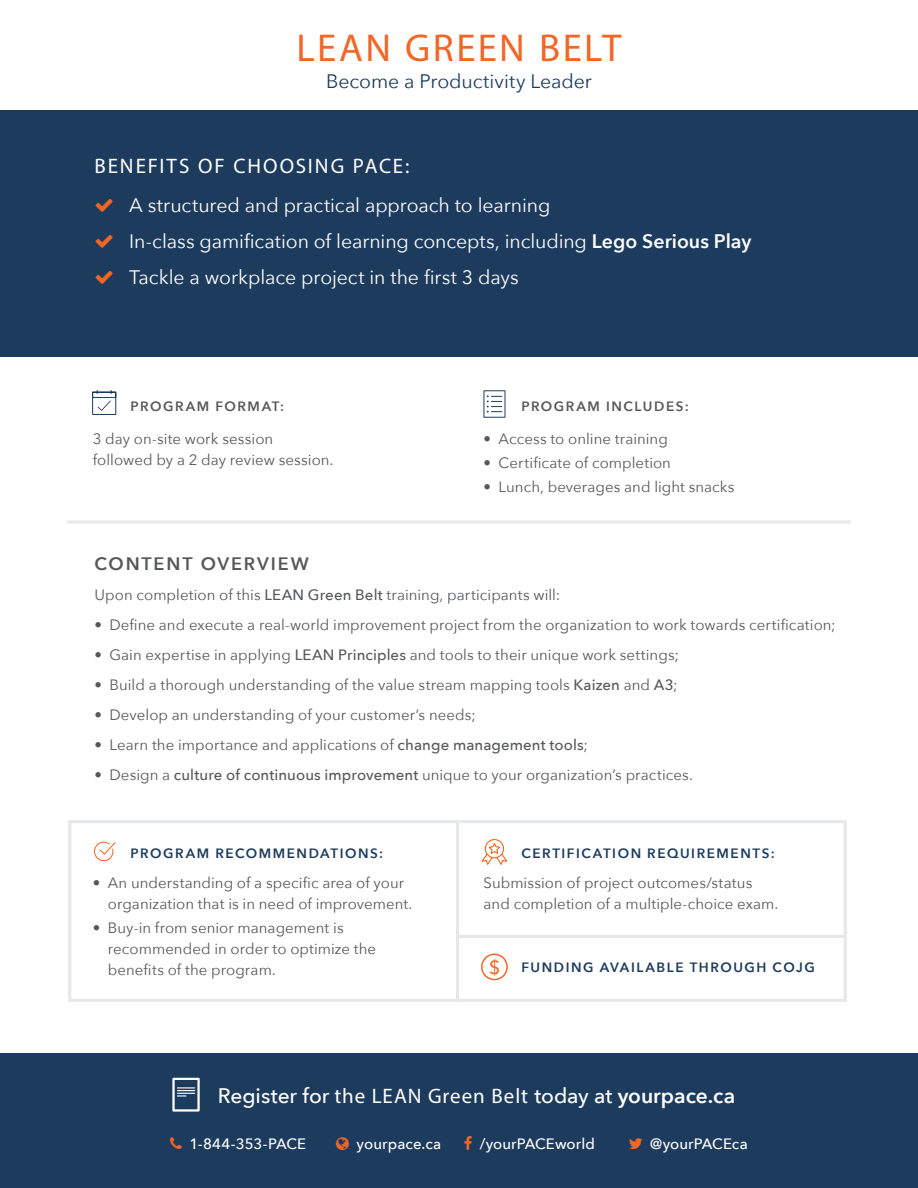
<style>
.page{position:relative;width:918px;height:1188px;background:#fff}
.page>*{position:absolute;margin:0;border:0;box-sizing:border-box;transform-origin:0 0}
.t1{font:39px "Myriad Pro";letter-spacing:.06em;color:#f26626}
.t2{font:500 21px "Avenir Next";letter-spacing:-.005em;color:#fff}
.t3{font:21px "Myriad Pro";letter-spacing:.09em;color:#fff}
.t4{font:19.5px "Avenir Next";letter-spacing:-.005em;color:#fff}
.t5{font:19.5px "Avenir Next";letter-spacing:-.005em;color:#1d3b5d}
.t6{font:500 19.05px "Avenir Next";color:#f26626}
.t7{font:600 18px "Avenir Next";letter-spacing:.105em;color:#57585a}
.t8{font:15px/21px "Avenir Next";letter-spacing:.005em;color:#57585a}
.t9{font:500 15px "Avenir Next";letter-spacing:.005em;color:#fff}
.t10{font:600 13.5px "Avenir Next";letter-spacing:.115em;color:#1d3b5d}
.t11{font:600 13.5px "Avenir Next";letter-spacing:.115em;color:#57585a}
.s1{font-weight:600}
.s2{font-weight:500}
.s3{font-family:"Myriad Pro";font-weight:400}
</style>
<div class="page">
<div style="left:0;top:1053px;width:918px;height:135px;background:#1d3b5d"></div>
<div style="left:68px;top:820px;width:391px;height:182px;border:3px solid #e6e7e9"></div>
<div style="left:456px;top:820px;width:391px;height:118px;border:3px solid #e6e7e9"></div>
<div style="left:456px;top:935px;width:391px;height:67px;border:3px solid #e6e7e9"></div>
<hr style="left:67px;top:520px;width:784px;height:4px;background:#f2f2f3">
<div style="left:0;top:105px;width:918px;height:251px;background:#1d3b5d"></div>
<svg style="left:94px;top:842px;width:22px;height:20px"></svg>
<svg style="left:481px;top:839px;width:26px;height:26px"></svg>
<div style="left:172px;top:1078px;width:28px;height:34px;border:2px solid #fff"></div>
<svg style="left:177px;top:1087px;width:18px;height:10px"></svg>
<div style="left:484px;top:390px;width:21px;height:28px;border:1px solid #1d3b5d"></div>
<svg style="left:487px;top:395px;width:15px;height:18px"></svg>
<svg style="left:92px;top:390px;width:25px;height:25px"></svg>
<div style="left:0;top:0;width:917px;height:109px;background:#fff"></div>
<div style="left:481px;top:954px;width:27px;height:26px;border:2px solid #f26725;border-radius:50%"></div>
<p class="t1" style="left:296px;top:24px;width:327px">LEAN GREEN BELT</p>
<p class="t5" style="left:326px;top:65px;width:267px">Become a Productivity Leader</p>
<p class="t3" style="left:94px;top:153px;width:316px">BENEFITS OF CHOOSING PACE:</p>
<p class="t4" style="left:129px;top:189px;width:423px">A structured and practical approach to learning</p>
<p class="t4" style="left:129px;top:225px;width:624px">In-class gamification of learning concepts, including <span class="s1">Lego Serious Play</span></p>
<p class="t4" style="left:129px;top:261px;width:391px">Tackle a workplace project in the first 3 days</p>
<p class="t11" style="left:131px;top:395px;width:155px">PROGRAM FORMAT:</p>
<p class="t8" style="left:93px;top:428px;width:242px">3 day on-site work session followed by a 2 day review session.</p>
<p class="t11" style="left:521px;top:395px;width:169px">PROGRAM INCLUDES:</p>
<p class="t8" style="left:484px;top:428px;width:186px">• Access to online training</p>
<p class="t8" style="left:484px;top:452px;width:189px">• Certificate of completion</p>
<p class="t8" style="left:484px;top:476px;width:252px">• Lunch, beverages and light snacks</p>
<p class="t7" style="left:94px;top:549px;width:216px">CONTENT OVERVIEW</p>
<p class="t8" style="left:94px;top:584px;width:467px">Upon completion of this <span class="s2">LEAN Green Belt</span> training, participants will:</p>
<p class="t8" style="left:94px;top:614px;width:743px">• Define and execute a real-world improvement project from the organization to work towards certification;</p>
<p class="t8" style="left:94px;top:644px;width:586px">• Gain expertise in applying <span class="s2">LEAN Principles</span> and tools to their unique work settings;</p>
<p class="t8" style="left:94px;top:674px;width:585px">• Build a thorough understanding of the value stream mapping tools <span class="s2">Kaizen</span> and <span class="s2">A3</span>;</p>
<p class="t8" style="left:94px;top:704px;width:383px">• Develop an understanding of your customer’s needs;</p>
<p class="t8" style="left:94px;top:734px;width:495px">• Learn the importance and applications of <span class="s2">change management tools</span>;</p>
<p class="t8" style="left:94px;top:764px;width:600px">• Design a <span class="s2">culture of continuous improvement</span> unique to your organization’s practices.</p>
<p class="t10" style="left:131px;top:841px;width:254px">PROGRAM RECOMMENDATIONS:</p>
<p class="t8" style="left:108px;top:871px;width:306px;text-indent:-15px">• An understanding of a specific area of your organization that is in need of improvement.</p>
<p class="t8" style="left:108px;top:916px;width:270px;text-indent:-15px">• Buy-in from senior management is recommended in order to optimize the benefits of the program.</p>
<p class="t10" style="left:521px;top:841px;width:255px">CERTIFICATION REQUIREMENTS:</p>
<p class="t8" style="left:484px;top:871px;width:296px">Submission of project outcomes/status and completion of a multiple-choice exam.</p>
<p class="t6" style="left:489px;top:951px;width:13px">$</p>
<p class="t10" style="left:521px;top:956px;width:295px">FUNDING AVAILABLE THROUGH COJG</p>
<p class="t2" style="left:218px;top:1078px;width:519px">Register for <span class="s3">the LEAN Green Belt</span> today at <span class="s1">yourpace.ca</span></p>
<p class="t9" style="left:189px;top:1131px;width:118px">1-844-353-PACE</p>
<p class="t9" style="left:357px;top:1131px;width:86px">yourpace.ca</p>
<p class="t9" style="left:480px;top:1131px;width:117px">/yourPACEworld</p>
<p class="t9" style="left:650px;top:1131px;width:99px">@yourPACEca</p>
</div>
